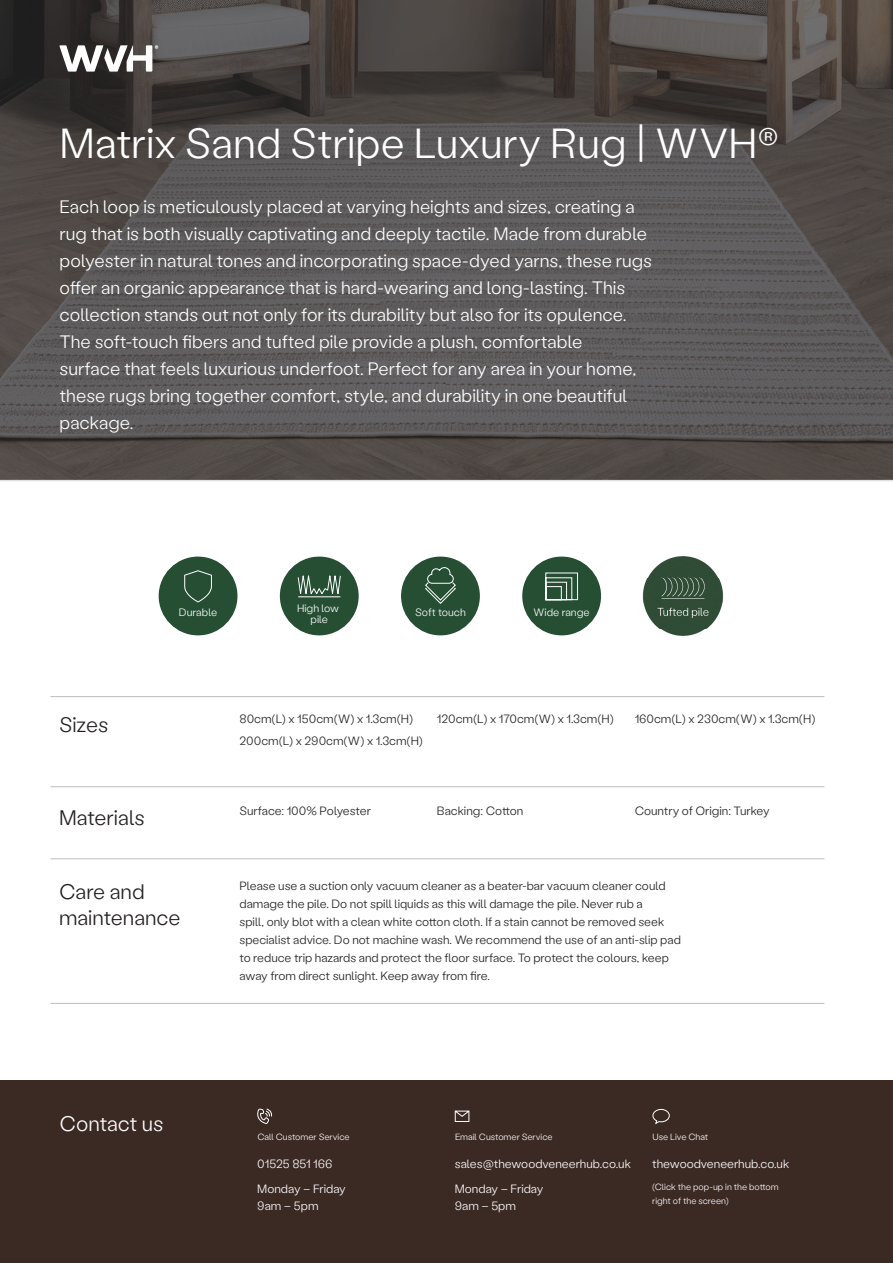
<style>
.page{position:relative;width:893px;height:1263px;background:#fff}
.page>*{position:absolute;margin:0;border:0;box-sizing:border-box;transform-origin:0 0}
.t1{font:300 42px "Labil Grotesk";color:#fff}
.t2{font:300 21px/25.2px "Labil Grotesk";color:#231f20}
.t3{font:300 21px "Labil Grotesk";letter-spacing:-.005em;color:#fff}
.t4{font:300 18px/27px "Labil Grotesk";color:#fff}
.t5{font:300 12px/18px "Labil Grotesk";color:#231f20}
.t6{font:300 12px/16.5px "Labil Grotesk";color:#fff}
.t7{font:300 10.65px "Labil Grotesk";color:#fff}
.t8{font:300 9px/13.5px "Labil Grotesk";color:#fff}
</style>
<div class="page">
<img style="left:0;top:0;width:893px;height:480px">
<svg style="left:59px;top:45px;width:99px;height:27px"></svg>
<hr style="left:50px;top:858px;width:774px;height:1px;background:#bcbdc0">
<hr style="left:50px;top:1003px;width:774px;height:1px;background:#bcbdc0">
<hr style="left:50px;top:786px;width:774px;height:1px;background:#bcbdc0">
<hr style="left:50px;top:696px;width:774px;height:1px;background:#bcbdc0">
<div style="left:0;top:1081px;width:893px;height:182px;background:#3b2924"></div>
<svg style="left:455px;top:1110px;width:14px;height:12px"></svg>
<svg style="left:257px;top:1109px;width:15px;height:15px"></svg>
<svg style="left:653px;top:1109px;width:17px;height:15px"></svg>
<div style="left:522px;top:557px;width:79px;height:78px;background:#254e33;border-radius:50%"></div>
<svg style="left:545px;top:572px;width:33px;height:28px"></svg>
<div style="left:401px;top:557px;width:79px;height:78px;background:#254e33;border-radius:50%"></div>
<svg style="left:425px;top:567px;width:31px;height:37px"></svg>
<div style="left:159px;top:557px;width:78px;height:78px;background:#254e33;border-radius:50%"></div>
<svg style="left:184px;top:570px;width:28px;height:33px"></svg>
<div style="left:280px;top:557px;width:79px;height:78px;background:#254e33;border-radius:50%"></div>
<svg style="left:298px;top:575px;width:43px;height:22px"></svg>
<img style="left:642px;top:556px;width:82px;height:80px">
<p class="t1" style="left:60px;top:115px;width:722px">Matrix Sand Stripe Luxury Rug | WVH®</p>
<p class="t4" style="left:60px;top:192px;width:594px">Each loop is meticulously placed at varying heights and sizes, creating a rug that is both visually captivating and deeply tactile. Made from durable polyester in natural tones and incorporating space-dyed yarns, these rugs offer an organic appearance that is hard-wearing and long-lasting. This collection stands out not only for its durability but also for its opulence.<br>The soft-touch fibers and tufted pile provide a plush, comfortable<br>surface that feels luxurious underfoot. Perfect for any area in your home, these rugs bring together comfort, style, and durability in one beautiful package.</p>
<p class="t7" style="left:179px;top:605px;width:40px">Durable</p>
<p class="t7" style="left:297px;top:601px;width:44px">High low</p>
<p class="t7" style="left:415px;top:605px;width:52px">Soft touch</p>
<p class="t7" style="left:534px;top:605px;width:58px">Wide range</p>
<p class="t7" style="left:311px;top:612px;width:19px">pile</p>
<p class="t2" style="left:59px;top:711px;width:51px">Sizes</p>
<p class="t5" style="left:437px;top:709px;width:178px">120cm(L) x 170cm(W) x 1.3cm(H)</p>
<p class="t5" style="left:635px;top:709px;width:182px">160cm(L) x 230cm(W) x 1.3cm(H)</p>
<p class="t5" style="left:239px;top:709px;width:175px">80cm(L) x 150cm(W) x 1.3cm(H)</p>
<p class="t5" style="left:239px;top:731px;width:185px">200cm(L) x 290cm(W) x 1.3cm(H)</p>
<p class="t2" style="left:59px;top:803px;width:87px">Materials</p>
<p class="t2" style="left:59px;top:878px;width:123px">Care and maintenance</p>
<p class="t3" style="left:60px;top:1109px;width:105px">Contact us</p>
<p class="t5" style="left:239px;top:801px;width:133px">Surface: 100% Polyester</p>
<p class="t5" style="left:437px;top:801px;width:88px">Backing: Cotton</p>
<p class="t5" style="left:635px;top:801px;width:137px">Country of Origin: Turkey</p>
<p class="t5" style="left:239px;top:876px;width:443px">Please use a suction only vacuum cleaner as a beater-bar vacuum cleaner could damage the pile. Do not spill liquids as this will damage the pile. Never rub a<br>spill, only blot with a clean white cotton cloth. If a stain cannot be removed seek specialist advice. Do not machine wash. We recommend the use of an anti-slip pad to reduce trip hazards and protect the floor surface. To protect the colours, keep away from direct sunlight. Keep away from fire.</p>
<p class="t8" style="left:258px;top:1130px;width:94px">Call Customer Service</p>
<p class="t8" style="left:455px;top:1130px;width:99px">Email Customer Service</p>
<p class="t8" style="left:653px;top:1130px;width:57px">Use Live Chat</p>
<p class="t6" style="left:257px;top:1155px;width:77px">01525 851 166</p>
<p class="t6" style="left:257px;top:1180px;width:90px">Monday – Friday<br>9am – 5pm</p>
<p class="t6" style="left:455px;top:1155px;width:178px">sales@thewoodveneerhub.co.uk</p>
<p class="t6" style="left:455px;top:1180px;width:90px">Monday – Friday<br>9am – 5pm</p>
<p class="t6" style="left:652px;top:1155px;width:139px">thewoodveneerhub.co.uk</p>
<p class="t8" style="left:652px;top:1180px;width:128px">(Click the pop-up in the bottom right of the screen)</p>
</div>
